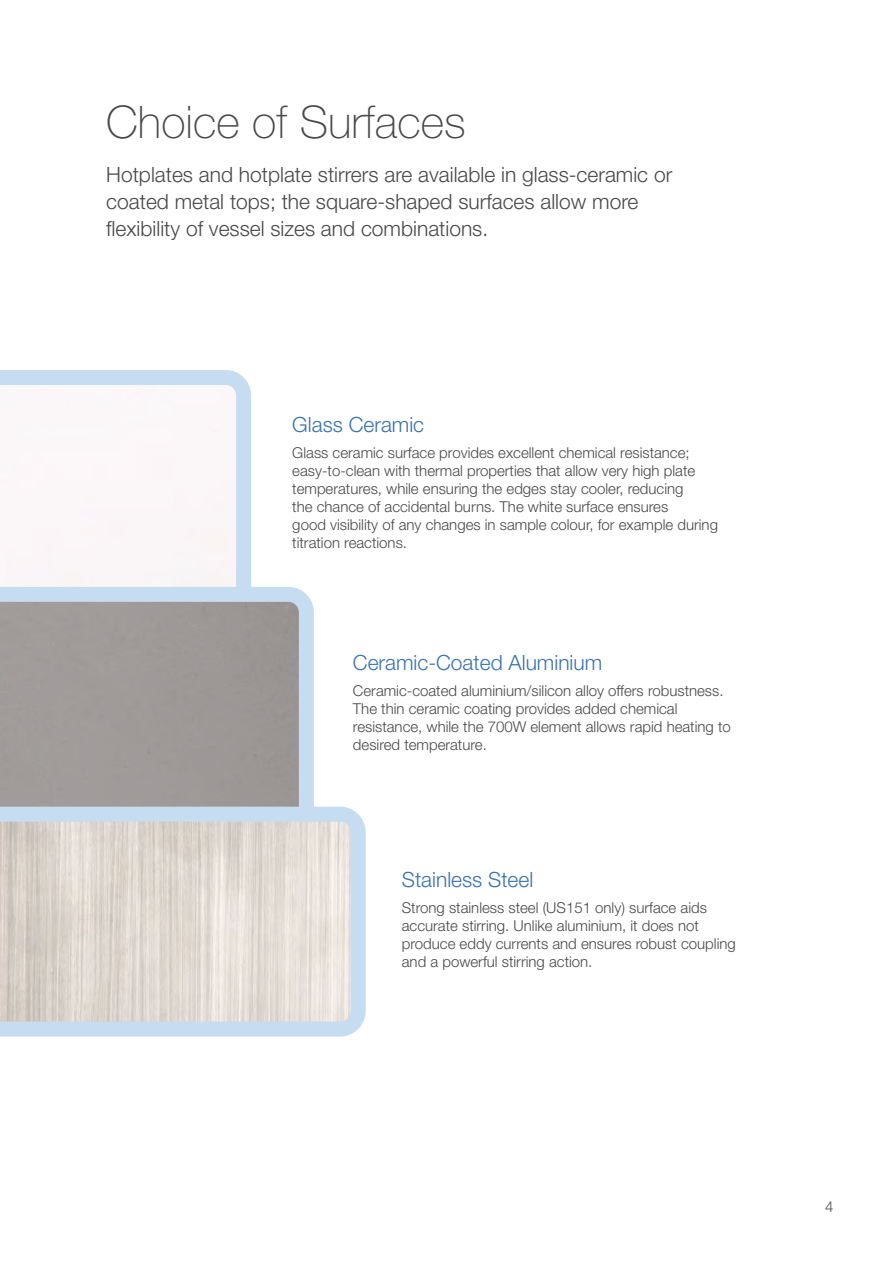
<style>
.page{position:relative;width:893px;height:1263px;background:#fff}
.page>*{position:absolute;margin:0;border:0;box-sizing:border-box;transform-origin:0 0}
.t1{font:100 45px "Helvetica Neue LT Std";color:#484848}
.t2{font:300 21px/27px "Helvetica Neue LT Std";color:#484848}
.t3{font:300 21px "Helvetica Neue LT Std";color:#3872b0}
.t4{font:300 15px/18px "Helvetica Neue LT Std";color:#484848}
</style>
<div class="page">
<svg style="left:0;top:370px;width:251px;height:217px"></svg>
<svg style="left:0;top:587px;width:314px;height:220px;background:#a2a1a2"></svg>
<svg style="left:0;top:807px;width:366px;height:229px;background:#dbd9d6"></svg>
<h1 class="t1" style="left:106px;top:97px;width:361px">Choice of Surfaces</h1>
<h2 class="t2" style="left:106px;top:161px;width:567px">Hotplates and hotplate stirrers are available in glass-ceramic or coated metal tops; the square-shaped surfaces allow more flexibility of vessel sizes and combinations.</h2>
<h2 class="t3" style="left:292px;top:411px;width:133px">Glass Ceramic</h2>
<p class="t4" style="left:292px;top:444px;width:427px">Glass ceramic surface provides excellent chemical resistance; easy-to-clean with thermal properties that allow very high plate temperatures, while ensuring the edges stay cooler, reducing<br>the chance of accidental burns. The white surface ensures<br>good visibility of any changes in sample colour, for example during titration reactions.</p>
<h2 class="t3" style="left:353px;top:649px;width:251px">Ceramic-Coated Aluminium</h2>
<p class="t4" style="left:353px;top:682px;width:379px">Ceramic-coated aluminium/silicon alloy offers robustness.<br>The thin ceramic coating provides added chemical resistance, while the 700W element allows rapid heating to desired temperature.</p>
<h2 class="t3" style="left:402px;top:866px;width:133px">Stainless Steel</h2>
<p class="t4" style="left:402px;top:899px;width:335px">Strong stainless steel (US151 only) surface aids accurate stirring. Unlike aluminium, it does not produce eddy currents and ensures robust coupling and a powerful stirring action.</p>
<p class="t4" style="left:825px;top:1197px;width:10px">4</p>
</div>
